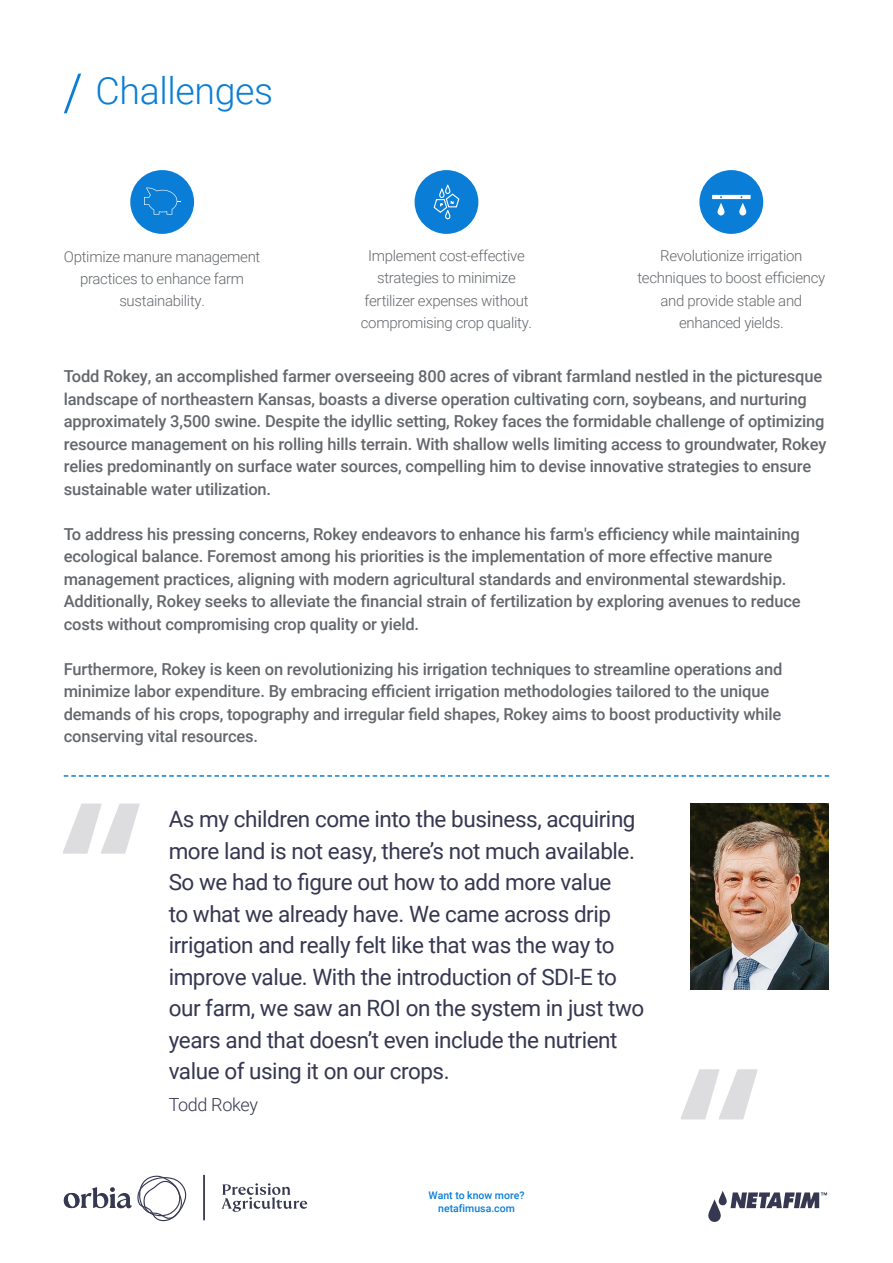
<style>
.page{position:relative;width:893px;height:1263px;background:#fff}
.page>*{position:absolute;margin:0;border:0;box-sizing:border-box;transform-origin:0 0}
.headline_main_features{font:300 37.5px "Roboto";letter-spacing:-.01em;color:#0a7dd6}
.t1{font:22.5px/31.5px "Roboto";letter-spacing:-.02em;color:#363750}
.t2{font:300 18px "Roboto";letter-spacing:-.02em;color:#363750}
.t3{font:500 16.5px/22.5px "Roboto";letter-spacing:-.01em;color:#64686c}
.t4{font:300 15px/22.2px "Roboto";letter-spacing:-.02em;color:#64686c;text-align:center}
.t5{font:500 10.5px/13.5px "Roboto";color:#0a7dd6;text-align:center}
</style>
<div class="page">
<svg style="left:708px;top:1191px;width:119px;height:31px"></svg>
<svg style="left:222px;top:1183px;width:85px;height:29px"></svg>
<svg style="left:64px;top:1175px;width:123px;height:46px"></svg>
<hr style="left:203px;top:1175px;width:2px;height:45px;background:#363750">
<hr style="left:892px;top:481px;width:1px;height:782px;background:#e8e8e9">
<svg style="left:63px;top:73px;width:19px;height:41px"></svg>
<svg style="left:63px;top:803px;width:77px;height:51px"></svg>
<svg style="left:681px;top:1069px;width:77px;height:50px"></svg>
<svg style="left:64px;top:775px;width:765px;height:2px"></svg>
<div style="left:130px;top:170px;width:64px;height:64px;background:#0a7dd6;border-radius:50%"></div>
<div style="left:699px;top:170px;width:64px;height:64px;background:#0a7dd6;border-radius:50%"></div>
<div style="left:415px;top:170px;width:63px;height:64px;background:#0a7dd6;border-radius:50%"></div>
<svg style="left:433px;top:184px;width:27px;height:36px"></svg>
<hr style="left:712px;top:195px;width:39px;height:4px;background:#fff">
<svg style="left:717px;top:196px;width:8px;height:19px"></svg>
<svg style="left:739px;top:196px;width:7px;height:19px"></svg>
<svg style="left:144px;top:187px;width:36px;height:28px"></svg>
<img style="left:690px;top:803px;width:138px;height:187px">
<p class="headline_main_features" style="left:95px;top:65px;width:179px">Challenges</p>
<p class="t4" style="left:361px;top:244px;width:173px">Implement cost-effective strategies to minimize fertilizer expenses without compromising crop quality.</p>
<p class="t4" style="left:64px;top:245px;width:198px">Optimize manure management practices to enhance farm sustainability.</p>
<p class="t4" style="left:637px;top:244px;width:189px">Revolutionize irrigation techniques to boost efficiency and provide stable and enhanced yields.</p>
<p class="t3" style="left:64px;top:365px;width:764px">Todd Rokey, an accomplished farmer overseeing 800 acres of vibrant farmland nestled in the picturesque landscape of northeastern Kansas, boasts a diverse operation cultivating corn, soybeans, and nurturing approximately 3,500 swine. Despite the idyllic setting, Rokey faces the formidable challenge of optimizing resource management on his rolling hills terrain. With shallow wells limiting access to groundwater, Rokey relies predominantly on surface water sources, compelling him to devise innovative strategies to ensure sustainable water utilization.</p>
<p class="t3" style="left:64px;top:522px;width:738px">To address his pressing concerns, Rokey endeavors to enhance his farm's efficiency while maintaining ecological balance. Foremost among his priorities is the implementation of more effective manure management practices, aligning with modern agricultural standards and environmental stewardship.<br>Additionally, Rokey seeks to alleviate the financial strain of fertilization by exploring avenues to reduce costs without compromising crop quality or yield.</p>
<p class="t3" style="left:64px;top:657px;width:720px">Furthermore, Rokey is keen on revolutionizing his irrigation techniques to streamline operations and minimize labor expenditure. By embracing efficient irrigation methodologies tailored to the unique demands of his crops, topography and irregular field shapes, Rokey aims to boost productivity while conserving vital resources.</p>
<p class="t1" style="left:169px;top:802px;width:477px">As my children come into the business, acquiring more land is not easy, there’s not much available.<br>So we had to figure out how to add more value<br>to what we already have. We came across drip irrigation and really felt like that was the way to improve value. With the introduction of SDI-E to our farm, we saw an ROI on the system in just two years and that doesn’t even include the nutrient value of using it on our crops.</p>
<p class="t2" style="left:169px;top:1092px;width:91px">Todd Rokey</p>
<p class="t5" style="left:429px;top:1188px;width:97px">Want to know more? netafimusa.com</p>
</div>
